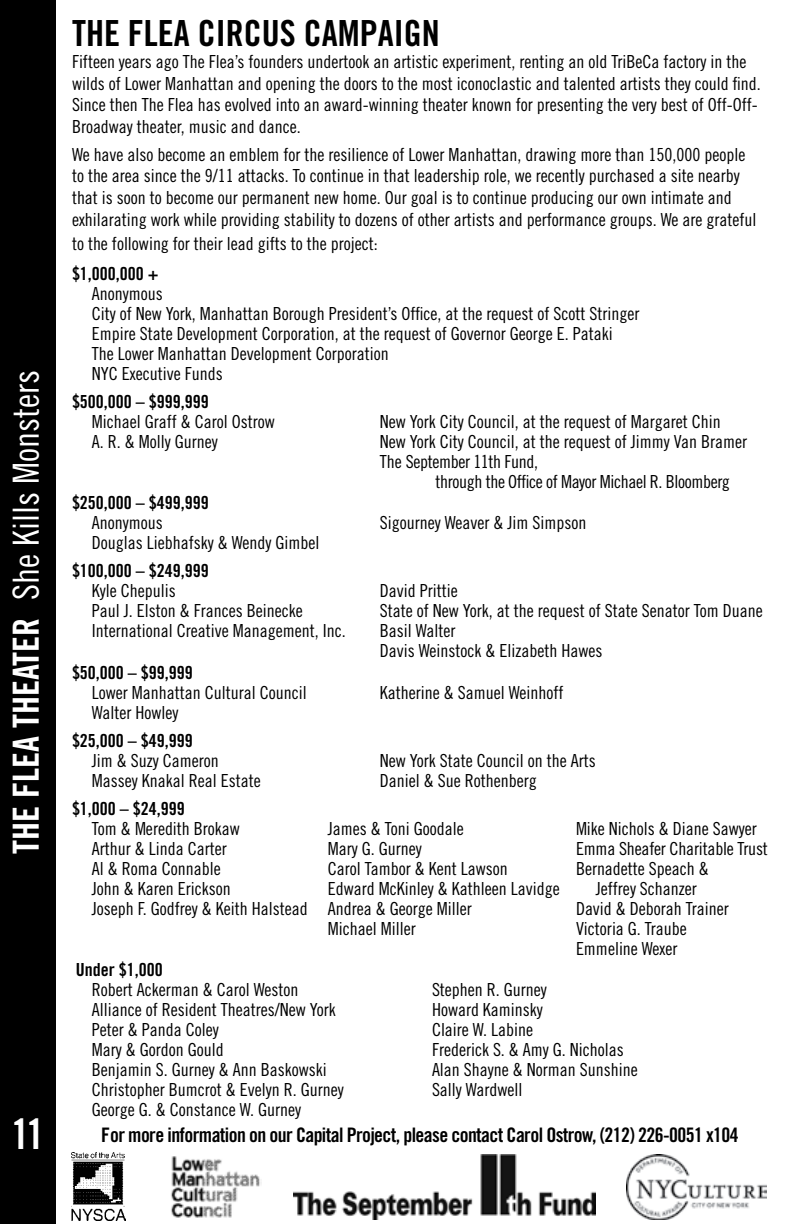
<style>
.page{position:relative;width:792px;height:1224px;background:#fff}
.page>*{position:absolute;margin:0;border:0;box-sizing:border-box;transform-origin:0 0}
.t1{font:42px "Trade Gothic LT Std Bd Cn 20";color:#fff}
.t2{font:36px "Trade Gothic LT Std Cn 18";color:#fff}
.t3{font:36px "Trade Gothic LT Std Bd Cn 20";color:#000}
.t4{font:20px "Trade Gothic LT Std Bd Cn 20";letter-spacing:-.03em;color:#000}
.t5{font:18px/20px "Trade Gothic LT Std Cn 18";color:#000}
.t6{font:18px "Trade Gothic LT Std Bd Cn 20";color:#000}
.t7{font:18px "Trade Gothic LT Std Cn 18";letter-spacing:-.02em;color:#000}
.s1{font-family:"Trade Gothic LT Std Bd Cn 20"}
</style>
<div class="page">
<img style="left:294px;top:1154px;width:302px;height:65px">
<img style="left:71px;top:1152px;width:54px;height:68px">
<img style="left:626px;top:1154px;width:141px;height:65px">
<img style="left:171px;top:1156px;width:90px;height:62px">
<div style="left:0;top:0;width:56px;height:1224px;background:#000"></div>
<h2 class="t2" style="left:5px;top:854px;width:486px;rotate:-90deg"><span class="s1">THE FLEA THEATER</span> She Kills Monsters</h2>
<h1 class="t1" style="left:27px;top:1106px;width:20px">3</h1>
<h1 class="t1" style="left:11px;top:1109px;width:35px">11</h1>
<h2 class="t3" style="left:72px;top:12px;width:369px">THE FLEA CIRCUS CAMPAIGN</h2>
<p class="t5" style="left:72px;top:51px;width:690px;line-height:21.6px">Fifteen years ago The Flea’s founders undertook an artistic experiment, renting an old TriBeCa factory in the wilds of Lower Manhattan and opening the doors to the most iconoclastic and talented artists they could find.<br>Since then The Flea has evolved into an award-winning theater known for presenting the very best of Off-Off-Broadway theater, music and dance.</p>
<p class="t5" style="left:72px;top:143px;width:686px;line-height:21.6px">We have also become an emblem for the resilience of Lower Manhattan, drawing more than 150,000 people to the area since the 9/11 attacks. To continue in that leadership role, we recently purchased a site nearby that is soon to become our permanent new home. Our goal is to continue producing our own intimate and exhilarating work while providing stability to dozens of other artists and performance groups. We are grateful</p>
<p class="t5" style="left:72px;top:233px;width:307px">to the following for their lead gifts to the project:</p>
<p class="t6" style="left:72px;top:262px;width:88px">$1,000,000 +</p>
<p class="t5" style="left:92px;top:283px;width:549px">Anonymous<br>City of New York, Manhattan Borough President’s Office, at the request of Scott Stringer Empire State Development Corporation, at the request of Governor George E. Pataki<br>The Lower Manhattan Development Corporation<br>NYC Executive Funds</p>
<p class="t6" style="left:72px;top:390px;width:138px">$500,000 – $999,999</p>
<p class="t5" style="left:92px;top:411px;width:184px">Michael Graff &amp; Carol Ostrow</p>
<p class="t5" style="left:380px;top:411px;width:342px">New York City Council, at the request of Margaret Chin</p>
<p class="t5" style="left:92px;top:431px;width:127px">A. R. &amp; Molly Gurney</p>
<p class="t5" style="left:380px;top:431px;width:369px">New York City Council, at the request of Jimmy Van Bramer<br>The September 11th Fund,</p>
<p class="t7" style="left:436px;top:471px;width:296px">through the Office of Mayor Michael R. Bloomberg</p>
<p class="t6" style="left:72px;top:492px;width:138px">$250,000 – $499,999</p>
<p class="t5" style="left:92px;top:513px;width:72px">Anonymous</p>
<p class="t5" style="left:380px;top:513px;width:208px">Sigourney Weaver &amp; Jim Simpson</p>
<p class="t5" style="left:92px;top:533px;width:229px">Douglas Liebhafsky &amp; Wendy Gimbel</p>
<p class="t6" style="left:72px;top:560px;width:138px">$100,000 – $249,999</p>
<p class="t5" style="left:92px;top:581px;width:85px">Kyle Chepulis</p>
<p class="t5" style="left:380px;top:581px;width:79px">David Prittie</p>
<p class="t5" style="left:92px;top:601px;width:212px">Paul J. Elston &amp; Frances Beinecke</p>
<p class="t5" style="left:380px;top:601px;width:384px">State of New York, at the request of State Senator Tom Duane</p>
<p class="t5" style="left:92px;top:621px;width:255px">International Creative Management, Inc.</p>
<p class="t5" style="left:380px;top:621px;width:224px">Basil Walter<br>Davis Weinstock &amp; Elizabeth Hawes</p>
<p class="t6" style="left:72px;top:662px;width:122px">$50,000 – $99,999</p>
<p class="t5" style="left:92px;top:682px;width:216px">Lower Manhattan Cultural Council</p>
<p class="t5" style="left:380px;top:682px;width:185px">Katherine &amp; Samuel Weinhoff</p>
<p class="t5" style="left:92px;top:702px;width:88px">Walter Howley</p>
<p class="t6" style="left:72px;top:730px;width:122px">$25,000 – $49,999</p>
<p class="t5" style="left:92px;top:750px;width:128px">Jim &amp; Suzy Cameron</p>
<p class="t5" style="left:380px;top:750px;width:217px">New York State Council on the Arts</p>
<p class="t5" style="left:92px;top:770px;width:170px">Massey Knakal Real Estate</p>
<p class="t5" style="left:380px;top:770px;width:158px">Daniel &amp; Sue Rothenberg</p>
<p class="t6" style="left:72px;top:798px;width:114px">$1,000 – $24,999</p>
<p class="t5" style="left:92px;top:818px;width:150px">Tom &amp; Meredith Brokaw</p>
<p class="t5" style="left:328px;top:818px;width:137px">James &amp; Toni Goodale</p>
<p class="t5" style="left:576px;top:818px;width:182px">Mike Nichols &amp; Diane Sawyer</p>
<p class="t5" style="left:92px;top:838px;width:136px">Arthur &amp; Linda Carter</p>
<p class="t5" style="left:328px;top:838px;width:95px">Mary G. Gurney</p>
<p class="t5" style="left:576px;top:838px;width:193px">Emma Sheafer Charitable Trust</p>
<p class="t5" style="left:92px;top:858px;width:130px">Al &amp; Roma Connable</p>
<p class="t5" style="left:328px;top:858px;width:181px">Carol Tambor &amp; Kent Lawson</p>
<p class="t5" style="left:576px;top:858px;width:134px">Bernadette Speach &amp;</p>
<p class="t5" style="left:92px;top:878px;width:140px">John &amp; Karen Erickson</p>
<p class="t5" style="left:328px;top:878px;width:233px">Edward McKinley &amp; Kathleen Lavidge</p>
<p class="t5" style="left:596px;top:878px;width:102px">Jeffrey Schanzer</p>
<p class="t5" style="left:92px;top:898px;width:381px">Joseph F. Godfrey &amp; Keith Halstead Andrea &amp; George Miller</p>
<p class="t5" style="left:576px;top:898px;width:154px">David &amp; Deborah Trainer</p>
<p class="t5" style="left:328px;top:918px;width:89px">Michael Miller</p>
<p class="t5" style="left:576px;top:918px;width:112px">Victoria G. Traube<br>Emmeline Wexer</p>
<p class="t6" style="left:76px;top:959px;width:88px">Under $1,000</p>
<p class="t5" style="left:92px;top:980px;width:208px">Robert Ackerman &amp; Carol Weston</p>
<p class="t5" style="left:432px;top:980px;width:116px">Stephen R. Gurney</p>
<p class="t5" style="left:92px;top:1000px;width:245px">Alliance of Resident Theatres/New York</p>
<p class="t5" style="left:432px;top:1000px;width:112px">Howard Kaminsky</p>
<p class="t5" style="left:92px;top:1020px;width:128px">Peter &amp; Panda Coley</p>
<p class="t5" style="left:432px;top:1020px;width:103px">Claire W. Labine</p>
<p class="t5" style="left:92px;top:1040px;width:133px">Mary &amp; Gordon Gould</p>
<p class="t5" style="left:432px;top:1040px;width:193px">Frederick S. &amp; Amy G. Nicholas</p>
<p class="t5" style="left:92px;top:1060px;width:236px">Benjamin S. Gurney &amp; Ann Baskowski</p>
<p class="t5" style="left:432px;top:1060px;width:207px">Alan Shayne &amp; Norman Sunshine</p>
<p class="t5" style="left:92px;top:1080px;width:253px">Christopher Bumcrot &amp; Evelyn R. Gurney</p>
<p class="t5" style="left:432px;top:1080px;width:92px">Sally Wardwell</p>
<p class="t5" style="left:92px;top:1100px;width:211px">George G. &amp; Constance W. Gurney</p>
<p class="t4" style="left:101px;top:1123px;width:639px">For more information on our Capital Project, please contact Carol Ostrow, (212) 226-0051 x104</p>
</div>
